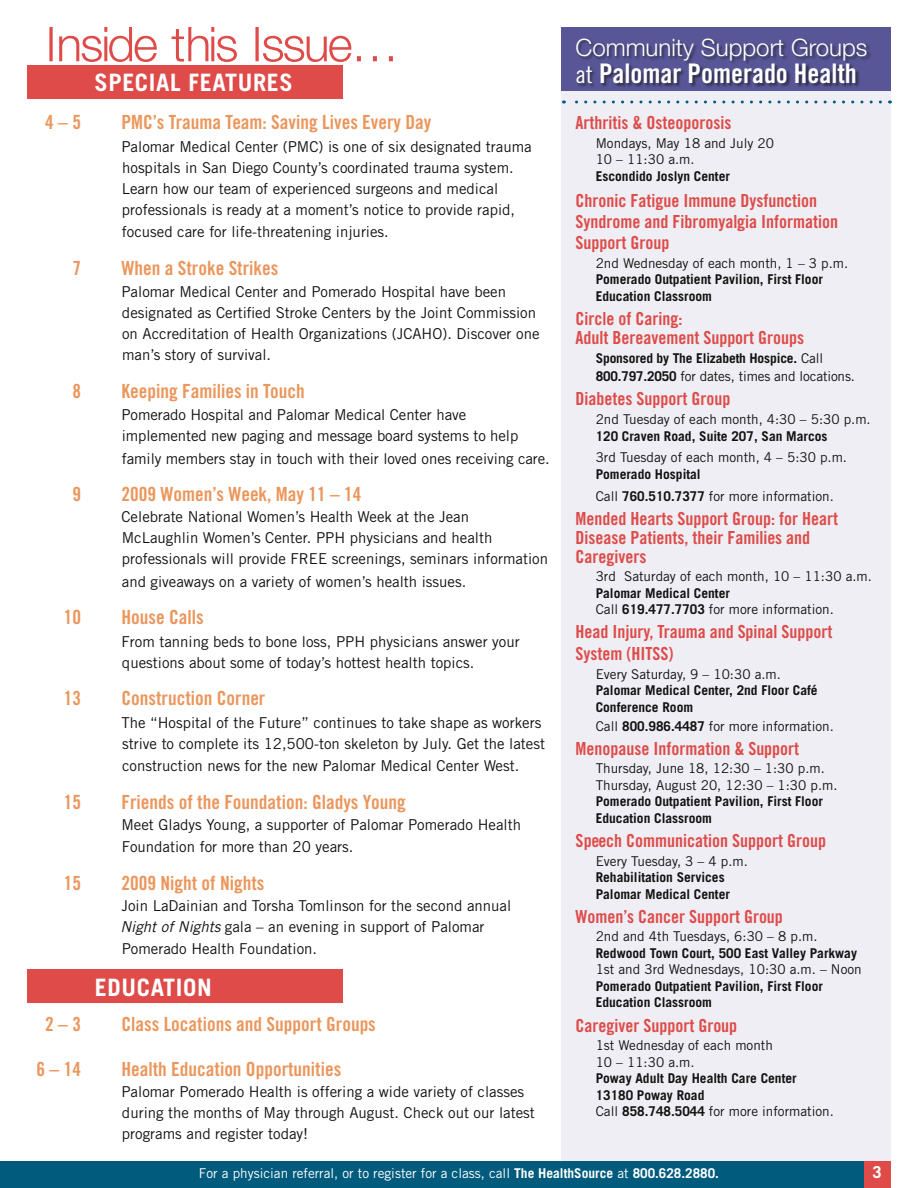
<style>
.page{position:relative;width:918px;height:1188px;background:#fff}
.page>*{position:absolute;margin:0;border:0;box-sizing:border-box;transform-origin:0 0}
.t1{font:27px "Trade Gothic Bold Cond Twenty";color:#fff}
.t2{font:700 24px "Trade Gothic";letter-spacing:.025em;color:#fff}
.t3{font:300 24px "Helvetica Neue";color:#fff}
.t4{font:19.5px "Trade Gothic Bold Cond Twenty";color:#eb965c}
.t5{font:18px/18.8px "Trade Gothic Bold Cond Twenty";color:#de4b49}
.t6{font:15px/21px "Trade Gothic";color:#121212}
.t7{font:700 13.5px/16.5px "Trade Gothic";color:#121212}
.t8{font:13.5px/16.5px "Trade Gothic";color:#121212}
.t9{font:13.5px "Trade Gothic";color:#fff}
.s1{font-style:italic}
.s2{font-family:"Trade Gothic Cond Eighteen";font-size:24px}
.s3{font-weight:400}
.s4{font-weight:700}
</style>
<div class="page">
<div style="left:0;top:1161px;width:891px;height:27px;background:#005b7d"></div>
<div style="left:864px;top:1161px;width:27px;height:27px;background:#de4b49"></div>
<div style="left:27px;top:969px;width:316px;height:34px;background:#de4b49"></div>
<div style="left:562px;top:88px;width:329px;height:1073px;background:#eeeef4"></div>
<div style="left:27px;top:66px;width:316px;height:33px;background:#de4b49"></div>
<div style="left:562px;top:27px;width:329px;height:63px;background:#585696"></div>
<div style="left:575px;top:37px;width:297px;height:52px;background:#121212;opacity:.6"></div>
<svg style="left:563px;top:100px;width:317px;height:4px"></svg>
<svg style="left:49px;top:27px;width:344px;height:35px"></svg>
<h2 class="t2" style="left:94px;top:68px;width:27px">Specia</h2>
<h2 class="t2" style="left:170px;top:68px;width:44px">l Featu</h2>
<h2 class="t2" style="left:253px;top:68px;width:27px">res</h2>
<h3 class="t4" style="left:45px;top:111px;width:37px">4 – 5</h3>
<h3 class="t4" style="left:121px;top:111px;width:312px">PMC’s Trauma Team: Saving Lives Every Day</h3>
<p class="t6" style="left:122px;top:136px;width:412px">Palomar Medical Center (PMC) is one of six designated trauma hospitals in San Diego County’s coordinated trauma system.<br>Learn how our team of experienced surgeons and medical professionals is ready at a moment’s notice to provide rapid,</p>
<p class="t6" style="left:122px;top:221px;width:269px">focused care for life-threatening injuries.</p>
<h3 class="t4" style="left:72px;top:256px;width:10px">7</h3>
<h3 class="t4" style="left:121px;top:256px;width:158px">When a Stroke Strikes</h3>
<p class="t6" style="left:122px;top:281px;width:420px">Palomar Medical Center and Pomerado Hospital have been designated as Certified Stroke Centers by the Joint Commission on Accreditation of Health Organizations (JCAHO). Discover one man’s story of survival.</p>
<h3 class="t4" style="left:72px;top:379px;width:10px">8</h3>
<h3 class="t4" style="left:121px;top:379px;width:185px">Keeping Families in Touch</h3>
<p class="t6" style="left:122px;top:404px;width:398px">Pomerado Hospital and Palomar Medical Center have implemented new paging and message board systems to help</p>
<p class="t6" style="left:122px;top:448px;width:429px">family members stay in touch with their loved ones receiving care.</p>
<h3 class="t4" style="left:72px;top:483px;width:10px">9</h3>
<h3 class="t4" style="left:121px;top:483px;width:242px">2009 Women’s Week, May 11 – 14</h3>
<p class="t6" style="left:27px;top:506px;width:27px">C</p>
<p class="t6" style="left:122px;top:506px;width:428px;text-indent:9px">elebrate National Women’s Health Week at the Jean<br>McLaughlin Women’s Center. PPH physicians and health professionals will provide FREE screenings, seminars information</p>
<p class="t6" style="left:122px;top:571px;width:346px">and giveaways on a variety of women’s health issues.</p>
<h3 class="t4" style="left:64px;top:606px;width:19px">10</h3>
<h3 class="t4" style="left:121px;top:606px;width:84px">House Calls</h3>
<p class="t6" style="left:122px;top:631px;width:400px">From tanning beds to bone loss, PPH physicians answer your questions about some of today’s hottest health topics.</p>
<h3 class="t4" style="left:64px;top:687px;width:19px">13</h3>
<h3 class="t4" style="left:121px;top:687px;width:145px">Construction Corner</h3>
<p class="t6" style="left:122px;top:712px;width:425px">The “Hospital of the Future” continues to take shape as workers strive to complete its 12,500-ton skeleton by July. Get the latest</p>
<p class="t6" style="left:122px;top:755px;width:399px">construction news for the new Palomar Medical Center West.</p>
<h3 class="t4" style="left:64px;top:790px;width:19px">15</h3>
<h3 class="t4" style="left:121px;top:790px;width:286px">Friends of the Foundation: Gladys Young</h3>
<p class="t6" style="left:122px;top:813px;width:401px;line-height:22.5px">Meet Gladys Young, a supporter of Palomar Pomerado Health<br>Foundation for more than 20 years.</p>
<h3 class="t4" style="left:64px;top:871px;width:19px">15</h3>
<h3 class="t4" style="left:121px;top:871px;width:144px">2009 Night of Nights</h3>
<p class="t6" style="left:120px;top:895px;width:392px">Join LaDainian and Torsha Tomlinson for the second annual<br><span class="s1">Night of Nights</span> gala – an evening in support of Palomar</p>
<p class="t6" style="left:122px;top:938px;width:197px">Pomerado Health Foundation.</p>
<h2 class="t2" style="left:95px;top:972px;width:40px">educatio</h2>
<h2 class="t2" style="left:197px;top:972px;width:16px">n</h2>
<h3 class="t4" style="left:45px;top:1013px;width:37px">2 – 3</h3>
<h3 class="t4" style="left:121px;top:1013px;width:256px">Class Locations and Support Groups</h3>
<h3 class="t4" style="left:37px;top:1058px;width:46px">6 – 14</h3>
<h3 class="t4" style="left:121px;top:1058px;width:221px">Health Education Opportunities</h3>
<p class="t6" style="left:122px;top:1081px;width:415px">Palomar Pomerado Health is offering a wide variety of classes during the months of May through August. Check out our latest programs and register today!</p>
<h2 class="t3" style="left:575px;top:33px;width:294px">Community Support Groups</h2>
<h1 class="t1" style="left:575px;top:57px;width:283px"><span class="s2">at</span> Palomar Pomerado Health</h1>
<p class="t5" style="left:575px;top:113px;width:157px">Arthritis &amp; Osteoporosis</p>
<p class="t8" style="left:596px;top:135px;width:180px">Mondays, May 18 and July 20<br>10 – 11:30 a.m.</p>
<p class="t7" style="left:596px;top:168px;width:136px">Escondido Joslyn Center</p>
<p class="t5" style="left:575px;top:190px;width:264px;line-height:21px">Chronic Fatigue Immune Dysfunction<br>Syndrome and Fibromyalgia Information<br>Support Group</p>
<p class="t8" style="left:596px;top:255px;width:254px">2nd Wednesday of each month, 1 – 3 p.m.</p>
<p class="t7" style="left:596px;top:271px;width:229px">Pomerado Outpatient Pavilion, First Floor<br>Education Classroom</p>
<p class="t5" style="left:575px;top:309px;width:230px">Circle of Caring:<br>Adult Bereavement Support Groups</p>
<p class="t7" style="left:596px;top:348px;width:261px;line-height:18.8px">Sponsored by The Elizabeth Hospice. <span class="s3">Call<br></span>800.797.2050 <span class="s3">for dates, times and locations.</span></p>
<p class="t5" style="left:575px;top:390px;width:156px">Diabetes Support Group</p>
<p class="t8" style="left:596px;top:411px;width:277px">2nd Tuesday of each month, 4:30 – 5:30 p.m.</p>
<p class="t7" style="left:596px;top:427px;width:233px">120 Craven Road, Suite 207, San Marcos</p>
<p class="t8" style="left:596px;top:449px;width:253px">3rd Tuesday of each month, 4 – 5:30 p.m.</p>
<p class="t7" style="left:596px;top:463px;width:240px;line-height:21.9px">Pomerado Hospital<br><span class="s3">Call</span> 760.510.7377 <span class="s3">for more information.</span></p>
<p class="t5" style="left:575px;top:509px;width:264px">Mended Hearts Support Group: for Heart<br>Disease Patients, their Families and<br>Caregivers</p>
<p class="t8" style="left:596px;top:568px;width:278px">3rd Saturday of each month, 10 – 11:30 a.m.</p>
<p class="t7" style="left:596px;top:584px;width:240px">Palomar Medical Center<br><span class="s3">Call</span> 619.477.7703 <span class="s3">for more information.</span></p>
<p class="t5" style="left:575px;top:621px;width:259px;line-height:21.8px">Head Injury, Trauma and Spinal Support<br>System (HITSS)</p>
<p class="t8" style="left:596px;top:666px;width:187px">Every Saturday, 9 – 10:30 a.m.</p>
<p class="t7" style="left:596px;top:682px;width:224px">Palomar Medical Center, 2nd Floor Café<br>Conference Room</p>
<p class="t8" style="left:596px;top:717px;width:240px">Call <span class="s4">800.986.4487</span> for more information.</p>
<p class="t5" style="left:575px;top:739px;width:225px">Menopause Information &amp; Support</p>
<p class="t8" style="left:596px;top:760px;width:243px">Thursday, June 18, 12:30 – 1:30 p.m.<br>Thursday, August 20, 12:30 – 1:30 p.m.</p>
<p class="t7" style="left:596px;top:793px;width:229px">Pomerado Outpatient Pavilion, First Floor<br>Education Classroom</p>
<p class="t5" style="left:575px;top:831px;width:252px">Speech Communication Support Group</p>
<p class="t8" style="left:596px;top:852px;width:154px">Every Tuesday, 3 – 4 p.m.</p>
<p class="t7" style="left:596px;top:869px;width:136px">Rehabilitation Services<br>Palomar Medical Center</p>
<p class="t5" style="left:575px;top:907px;width:209px">Women’s Cancer Support Group</p>
<p class="t8" style="left:596px;top:928px;width:223px">2nd and 4th Tuesdays, 6:30 – 8 p.m.</p>
<p class="t7" style="left:596px;top:945px;width:263px">Redwood Town Court, 500 East Valley Parkway</p>
<p class="t8" style="left:596px;top:961px;width:268px">1st and 3rd Wednesdays, 10:30 a.m. – Noon</p>
<p class="t7" style="left:596px;top:978px;width:229px">Pomerado Outpatient Pavilion, First Floor<br>Education Classroom</p>
<p class="t5" style="left:575px;top:1016px;width:163px">Caregiver Support Group</p>
<p class="t8" style="left:596px;top:1037px;width:179px">1st Wednesday of each month<br>10 – 11:30 a.m.</p>
<p class="t7" style="left:596px;top:1070px;width:240px">Poway Adult Day Health Care Center<br>13180 Poway Road<br><span class="s3">Call</span> 858.748.5044 <span class="s3">for more information.</span></p>
<p class="t9" style="left:199px;top:1165px;width:522px">For a physician referral, or to register for a class, call <span class="s4">The HealthSource</span> at <span class="s4">800.628.2880.</span></p>
</div>
